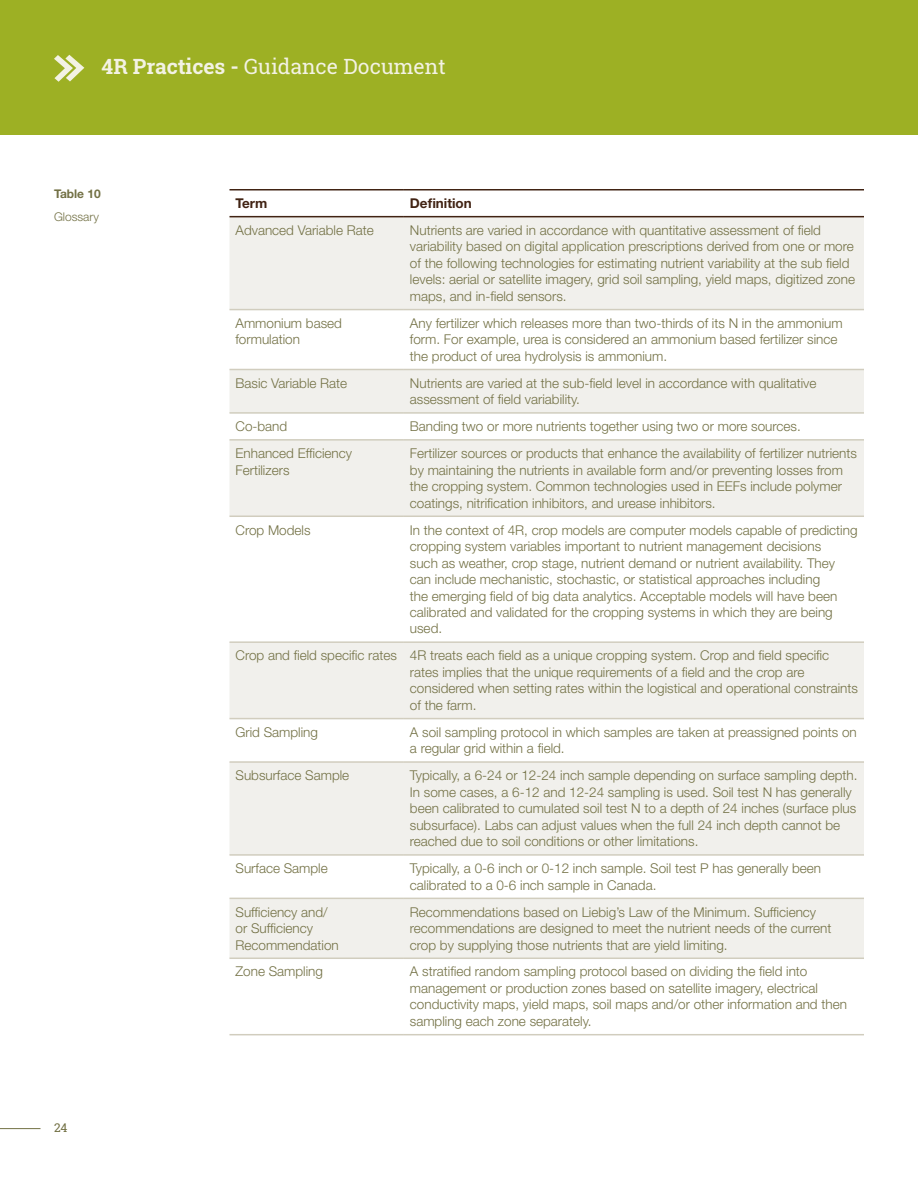
<style>
.page{position:relative;width:918px;height:1188px;background:#fff}
.page>*{position:absolute;margin:0;border:0;box-sizing:border-box;transform-origin:0 0}
.t1{font:21px "Roboto Slab";color:#f3f2e4}
.t2{font:300 13.5px/16.5px "Helvetica Neue LT Std";color:#737145}
.t3{font:700 13.5px "Helvetica Neue LT Std";color:#412313}
.t4{font:300 12px "Helvetica Neue LT Std";color:#737145}
.t5{font:700 12px "Helvetica Neue LT Std";color:#737145}
.t6{font:12px "Roboto Slab";color:#737145}
.s1{font-weight:700}
</style>
<div class="page">
<div style="left:0;top:0;width:918px;height:135px;background:#9db024"></div>
<svg style="left:54px;top:55px;width:30px;height:27px"></svg>
<hr style="left:0;top:1128px;width:40px;height:1px;background:#737145">
<svg style="left:230px;top:217px;width:634px;height:741px;fill:#f1f0ec"></svg>
<hr style="left:230px;top:309px;width:174px;height:1px;background:#d1cdbe">
<hr style="left:404px;top:309px;width:460px;height:1px;background:#d1cdbe">
<hr style="left:230px;top:369px;width:174px;height:1px;background:#d1cdbe">
<hr style="left:404px;top:369px;width:460px;height:1px;background:#d1cdbe">
<hr style="left:230px;top:412px;width:174px;height:2px;background:#d1cdbe">
<hr style="left:404px;top:412px;width:460px;height:2px;background:#d1cdbe">
<hr style="left:230px;top:439px;width:174px;height:2px;background:#d1cdbe">
<hr style="left:404px;top:439px;width:460px;height:2px;background:#d1cdbe">
<hr style="left:230px;top:516px;width:174px;height:1px;background:#d1cdbe">
<hr style="left:404px;top:516px;width:460px;height:1px;background:#d1cdbe">
<hr style="left:230px;top:641px;width:174px;height:2px;background:#d1cdbe">
<hr style="left:404px;top:641px;width:460px;height:2px;background:#d1cdbe">
<hr style="left:230px;top:854px;width:174px;height:2px;background:#d1cdbe">
<hr style="left:404px;top:854px;width:460px;height:2px;background:#d1cdbe">
<hr style="left:230px;top:898px;width:174px;height:1px;background:#d1cdbe">
<hr style="left:404px;top:898px;width:460px;height:1px;background:#d1cdbe">
<hr style="left:230px;top:189px;width:174px;height:1px;background:#412313">
<hr style="left:404px;top:189px;width:460px;height:1px;background:#412313">
<hr style="left:230px;top:216px;width:174px;height:1px;background:#412313">
<hr style="left:404px;top:216px;width:460px;height:1px;background:#412313">
<hr style="left:230px;top:761px;width:174px;height:2px;background:#d1cdbe">
<hr style="left:404px;top:761px;width:460px;height:2px;background:#d1cdbe">
<hr style="left:230px;top:718px;width:174px;height:1px;background:#d1cdbe">
<hr style="left:404px;top:718px;width:460px;height:1px;background:#d1cdbe">
<hr style="left:230px;top:958px;width:174px;height:1px;background:#d1cdbe">
<hr style="left:404px;top:958px;width:460px;height:1px;background:#d1cdbe">
<hr style="left:230px;top:1034px;width:174px;height:1px;background:#d1cdbe">
<hr style="left:404px;top:1034px;width:460px;height:1px;background:#d1cdbe">
<h1 class="t1" style="left:102px;top:52px;width:346px"><span class="s1">4R Practices -</span> Guidance Document</h1>
<p class="t5" style="left:54px;top:186px;width:48px">Table 10</p>
<p class="t4" style="left:54px;top:209px;width:46px">Glossary</p>
<p class="t6" style="left:54px;top:1120px;width:15px">24</p>
<p class="t3" style="left:236px;top:195px;width:33px">Term</p>
<p class="t3" style="left:410px;top:195px;width:63px">Definition</p>
<p class="t2" style="left:236px;top:222px;width:140px">Advanced Variable Rate</p>
<p class="t2" style="left:410px;top:222px;width:447px">Nutrients are varied in accordance with quantitative assessment of field variability based on digital application prescriptions derived from one or more of the following technologies for estimating nutrient variability at the sub field levels: aerial or satellite imagery, grid soil sampling, yield maps, digitized zone maps, and in-field sensors.</p>
<p class="t2" style="left:236px;top:315px;width:108px">Ammonium based formulation</p>
<p class="t2" style="left:410px;top:315px;width:434px">Any fertilizer which releases more than two-thirds of its N in the ammonium form. For example, urea is considered an ammonium based fertilizer since the product of urea hydrolysis is ammonium.</p>
<p class="t2" style="left:236px;top:374px;width:113px">Basic Variable Rate</p>
<p class="t2" style="left:410px;top:374px;width:408px">Nutrients are varied at the sub-field level in accordance with qualitative assessment of field variability.</p>
<p class="t2" style="left:236px;top:418px;width:53px">Co-band</p>
<p class="t2" style="left:410px;top:418px;width:392px">Banding two or more nutrients together using two or more sources.</p>
<p class="t2" style="left:236px;top:445px;width:118px">Enhanced Efficiency<br>Fertilizers</p>
<p class="t2" style="left:410px;top:445px;width:449px">Fertilizer sources or products that enhance the availability of fertilizer nutrients by maintaining the nutrients in available form and/or preventing losses from the cropping system. Common technologies used in EEFs include polymer coatings, nitrification inhibitors, and urease inhibitors.</p>
<p class="t2" style="left:236px;top:521px;width:77px">Crop Models</p>
<p class="t2" style="left:410px;top:521px;width:449px">In the context of 4R, crop models are computer models capable of predicting cropping system variables important to nutrient management decisions<br>such as weather, crop stage, nutrient demand or nutrient availability. They can include mechanistic, stochastic, or statistical approaches including<br>the emerging field of big data analytics. Acceptable models will have been calibrated and validated for the cropping systems in which they are being used.</p>
<p class="t2" style="left:410px;top:647px;width:450px;text-indent:-174px">Crop and field specific rates 4R treats each field as a unique cropping system. Crop and field specific rates implies that the unique requirements of a field and the crop are considered when setting rates within the logistical and operational constraints of the farm.</p>
<p class="t2" style="left:236px;top:723px;width:84px">Grid Sampling</p>
<p class="t2" style="left:410px;top:723px;width:448px">A soil sampling protocol in which samples are taken at preassigned points on a regular grid within a field.</p>
<p class="t2" style="left:236px;top:767px;width:115px">Subsurface Sample</p>
<p class="t2" style="left:410px;top:767px;width:449px">Typically, a 6-24 or 12-24 inch sample depending on surface sampling depth.<br>In some cases, a 6-12 and 12-24 sampling is used. Soil test N has generally been calibrated to cumulated soil test N to a depth of 24 inches (surface plus subsurface). Labs can adjust values when the full 24 inch depth cannot be reached due to soil conditions or other limitations.</p>
<p class="t2" style="left:236px;top:860px;width:94px">Surface Sample</p>
<p class="t2" style="left:410px;top:860px;width:413px">Typically, a 0-6 inch or 0-12 inch sample. Soil test P has generally been calibrated to a 0-6 inch sample in Canada.</p>
<p class="t2" style="left:236px;top:903px;width:105px">Sufficiency and/ or Sufficiency<br>Recommendation</p>
<p class="t2" style="left:410px;top:903px;width:423px">Recommendations based on Liebig’s Law of the Minimum. Sufficiency recommendations are designed to meet the nutrient needs of the current crop by supplying those nutrients that are yield limiting.</p>
<p class="t2" style="left:236px;top:963px;width:89px">Zone Sampling</p>
<p class="t2" style="left:410px;top:963px;width:439px">A stratified random sampling protocol based on dividing the field into management or production zones based on satellite imagery, electrical conductivity maps, yield maps, soil maps and/or other information and then sampling each zone separately.</p>
</div>
